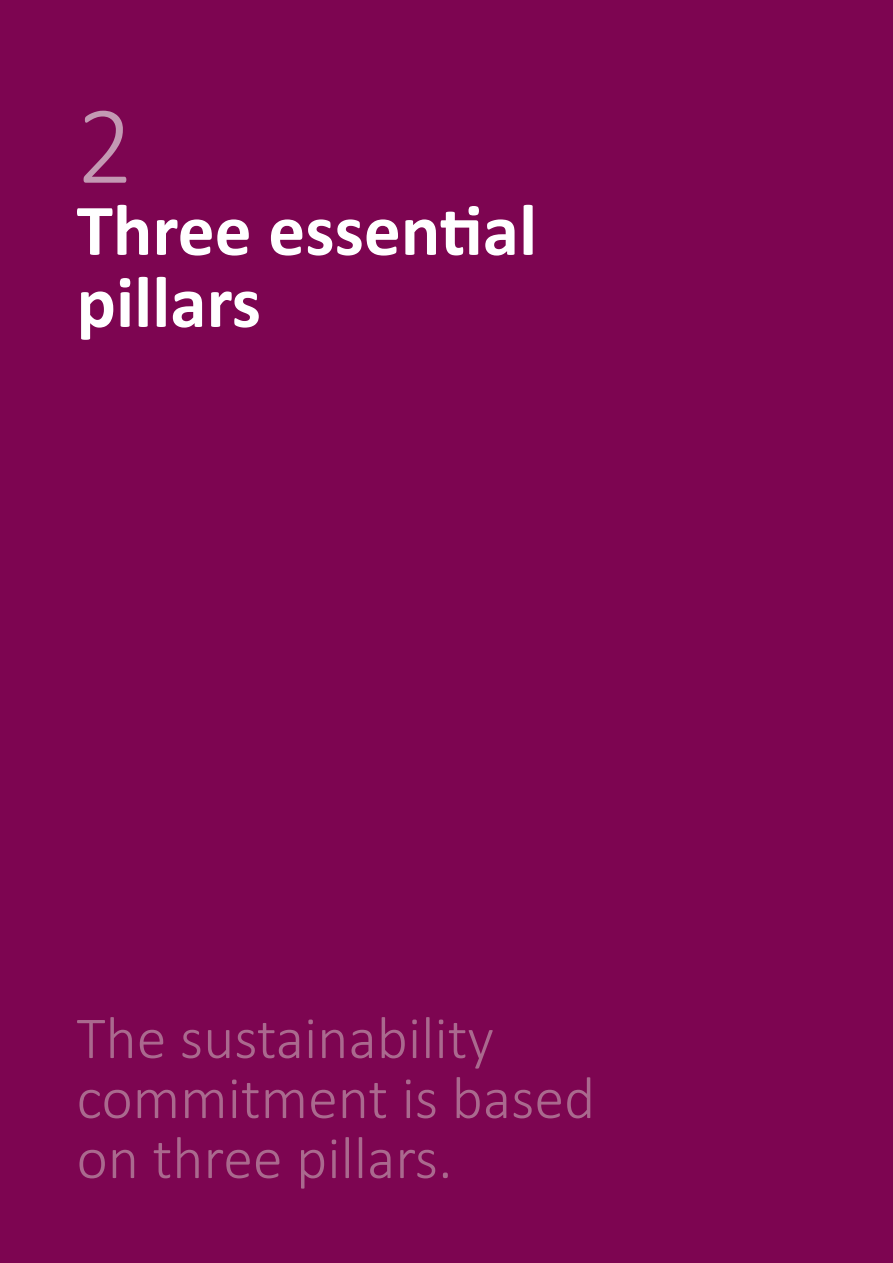
<style>
.page{position:relative;width:893px;height:1263px;background:#7d0551}
.page>*{position:absolute;margin:0;border:0;box-sizing:border-box;transform-origin:0 0}
.t1{font:300 112.5px "Calibri";color:#c399b3}
.t2{font:700 73.5px/72px "Calibri";color:#fff}
.t3{font:300 60px/60px "Calibri";color:#aa698e}
</style>
<div class="page">
<h1 class="t1" style="left:77px;top:76px;width:59px">2</h1>
<p class="t2" style="left:77px;top:194px;width:462px">Three essential pillars</p>
<p class="t3" style="left:77px;top:1005px;width:520px">The sustainability commitment is based on three pillars.</p>
</div>
